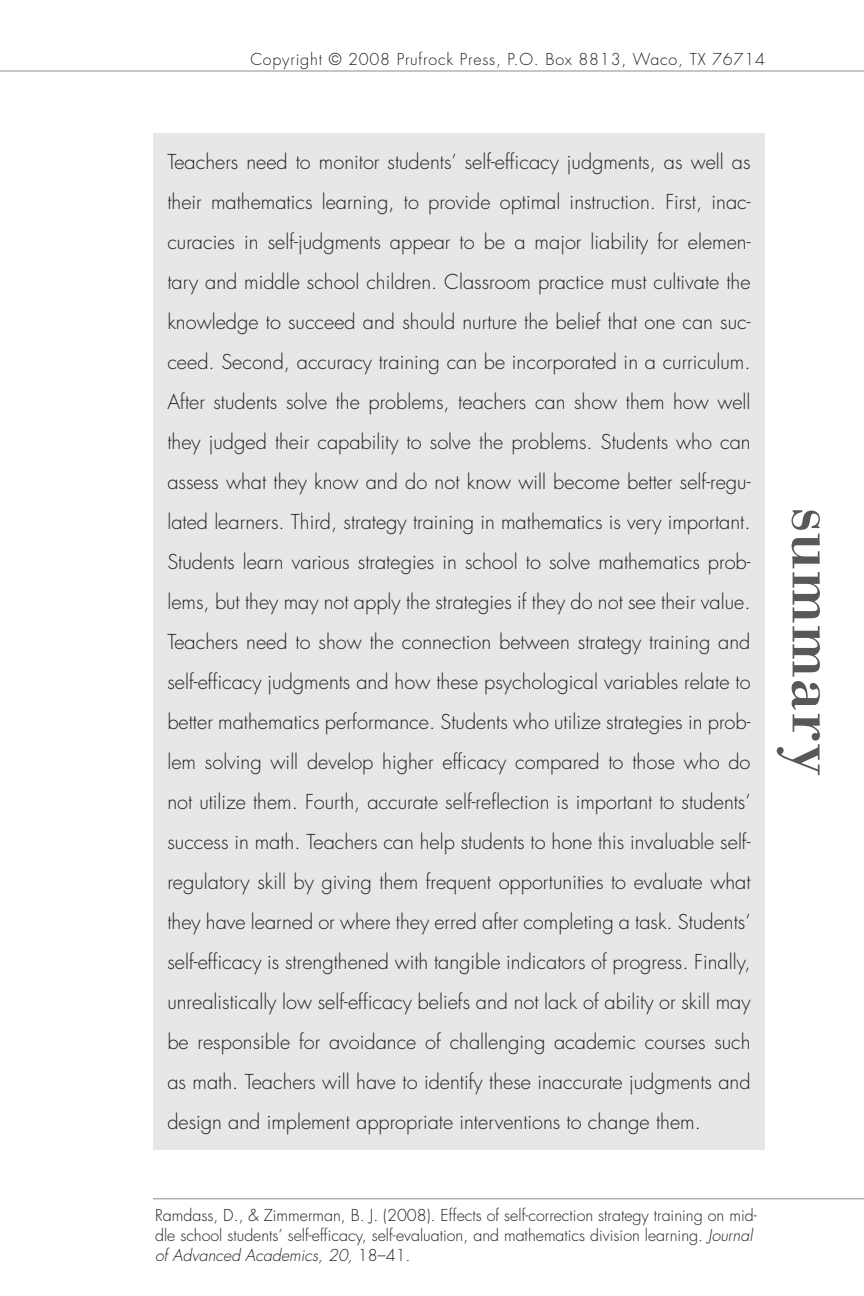
<style>
.page{position:relative;width:864px;height:1296px;background:#fff}
.page>*{position:absolute;margin:0;border:0;box-sizing:border-box;transform-origin:0 0}
.t1{font:68px "Bodoni LT Std";letter-spacing:.005em;color:#57585a}
.t2{font:300 20px/40px "Futura LT";color:#231f20;text-align:justify}
.t3{font:300 16px/20px "Futura LT";color:#231f20}
.t4{font:300 16px "Futura LT";letter-spacing:.05em;color:#231f20}
.s1{font-style:italic}
</style>
<div class="page">
<hr style="left:0;top:70px;width:864px;height:2px;background:#8a8c8f">
<hr style="left:153px;top:1198px;width:711px;height:1px;background:#8a8c8f">
<div style="left:153px;top:133px;width:612px;height:1017px;background:#e6e7e9"></div>
<p class="t4" style="left:250px;top:50px;width:516px">Copyright © 2008 Prufrock Press, P.O. Box 8813, Waco, TX 76714</p>
<p class="t2" style="left:167px;top:143px;width:585px">Teachers need to monitor students’ self-efficacy judgments, as well as their mathematics learning, to provide optimal instruction. First, inac&shy;curacies in self-judgments appear to be a major liability for elemen&shy;tary and middle school children. Classroom practice must cultivate the knowledge to succeed and should nurture the belief that one can suc&shy;ceed. Second, accuracy training can be incorporated in a curriculum.<br>After students solve the problems, teachers can show them how well they judged their capability to solve the problems. Students who can assess what they know and do not know will become better self-regu&shy;lated learners. Third, strategy training in mathematics is very important.<br>Students learn various strategies in school to solve mathematics prob&shy;lems, but they may not apply the strategies if they do not see their value.<br>Teachers need to show the connection between strategy training and self-efficacy judgments and how these psychological variables relate to better mathematics performance. Students who utilize strategies in prob&shy;lem solving will develop higher efficacy compared to those who do not utilize them. Fourth, accurate self-reflection is important to students’ success in math. Teachers can help students to hone this invaluable self&shy;regulatory skill by giving them frequent opportunities to evaluate what they have learned or where they erred after completing a task. Students’ self-efficacy is strengthened with tangible indicators of progress. Finally, unrealistically low self-efficacy beliefs and not lack of ability or skill may be responsible for avoidance of challenging academic courses such as math. Teachers will have to identify these inaccurate judgments and design and implement appropriate interventions to change them.</p>
<h1 class="t1" style="left:857px;top:507px;width:272px;rotate:90deg">summary</h1>
<p class="t3" style="left:155px;top:1205px;width:603px">Ramdass, D., &amp; Zimmerman, B. J. (2008). Effects of self-correction strategy training on mid&shy;dle school students’ self-efficacy, self-evaluation, and mathematics division learning. <span class="s1">Journal of Advanced Academics, 20,</span> 18–41.</p>
</div>
